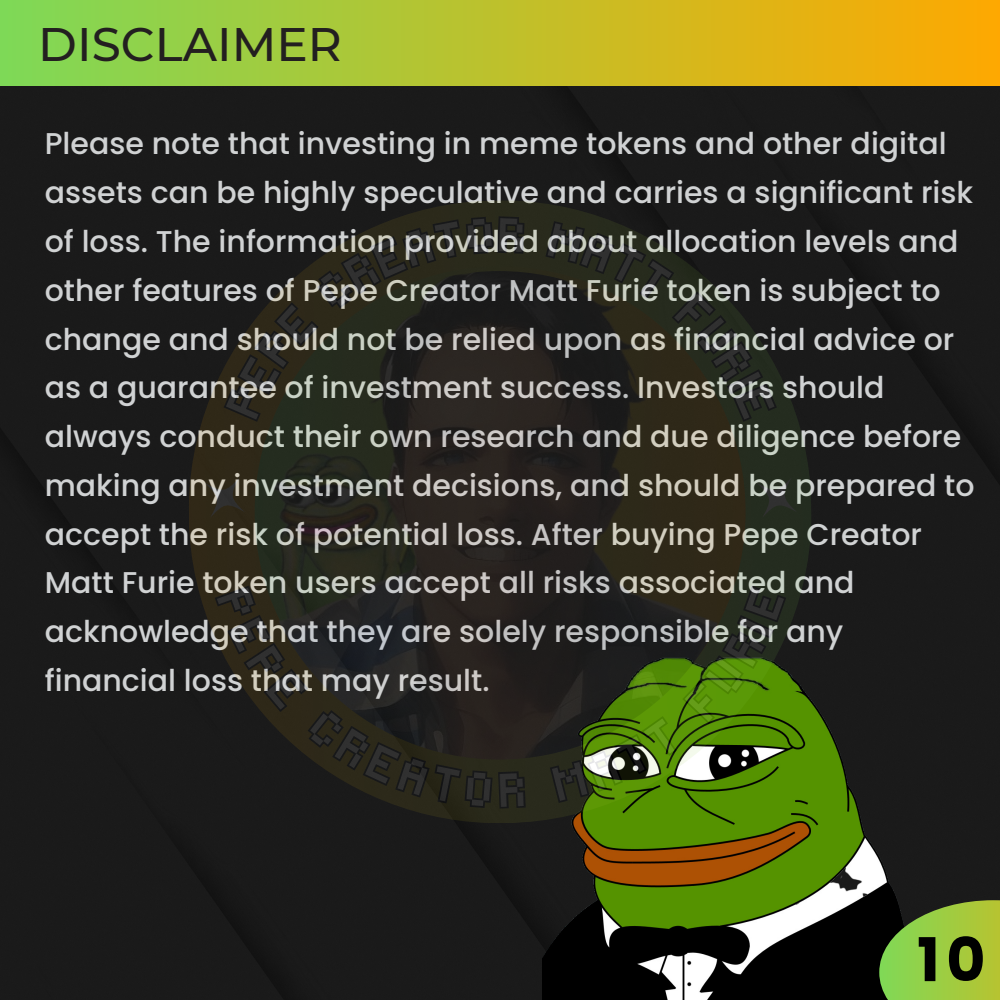
<style>
.page{position:relative;width:1000px;height:1000px;background:#fff}
.page>*{position:absolute;margin:0;border:0;box-sizing:border-box;transform-origin:0 0}
.t1{font:700 60.25px "Poppins";color:#000}
.t2{font:500 46.9px "Montserrat";color:#231f20}
.t3{font:500 30px/48.8px "Poppins";color:#d0d2d3}
</style>
<div class="page">
<div style="left:0;top:85px;width:1000px;height:915px;background:#1a1a1a"></div>
<div style="left:0;top:0;width:1000px;height:85px;background:linear-gradient(to right,#7ed957,#fea801)"></div>
<img style="left:542px;top:647px;width:367px;height:353px">
<svg style="left:879px;top:900px;width:121px;height:100px;background:#86ae39"></svg>
<svg style="left:185px;top:196px;width:630px;height:631px;background:#252c17"></svg>
<img style="left:239px;top:452px;width:26px;height:131px">
<img style="left:255px;top:271px;width:488px;height:488px;border-radius:50%">
<svg style="left:190px;top:462px;width:70px;height:70px;background:#2e2819"></svg>
<svg style="left:742px;top:462px;width:70px;height:70px;background:#252b20"></svg>
<svg style="left:221px;top:214px;width:305px;height:210px;background:#23221b"></svg>
<svg style="left:543px;top:219px;width:236px;height:205px;background:#21211a"></svg>
<svg style="left:212px;top:583px;width:315px;height:227px;background:#23211c"></svg>
<svg style="left:548px;top:583px;width:240px;height:222px;background:#3b521a"></svg>
<p class="t2" style="left:38px;top:16px;width:305px">DISCLAIMER</p>
<p class="t3" style="left:45px;top:120px;width:931px">Please note that investing in meme tokens and other digital assets can be highly speculative and carries a significant risk of loss. The information provided about allocation levels and other features of Pepe Creator Matt Furie token is subject to change and should not be relied upon as financial advice or as a guarantee of investment success. Investors should always conduct their own research and due diligence before making any investment decisions, and should be prepared to accept the risk of potential loss. After buying Pepe Creator Matt Furie token users accept all risks associated and acknowledge that they are solely responsible for any financial loss that may result.</p>
<p class="t1" style="left:917px;top:918px;width:70px">10</p>
</div>
